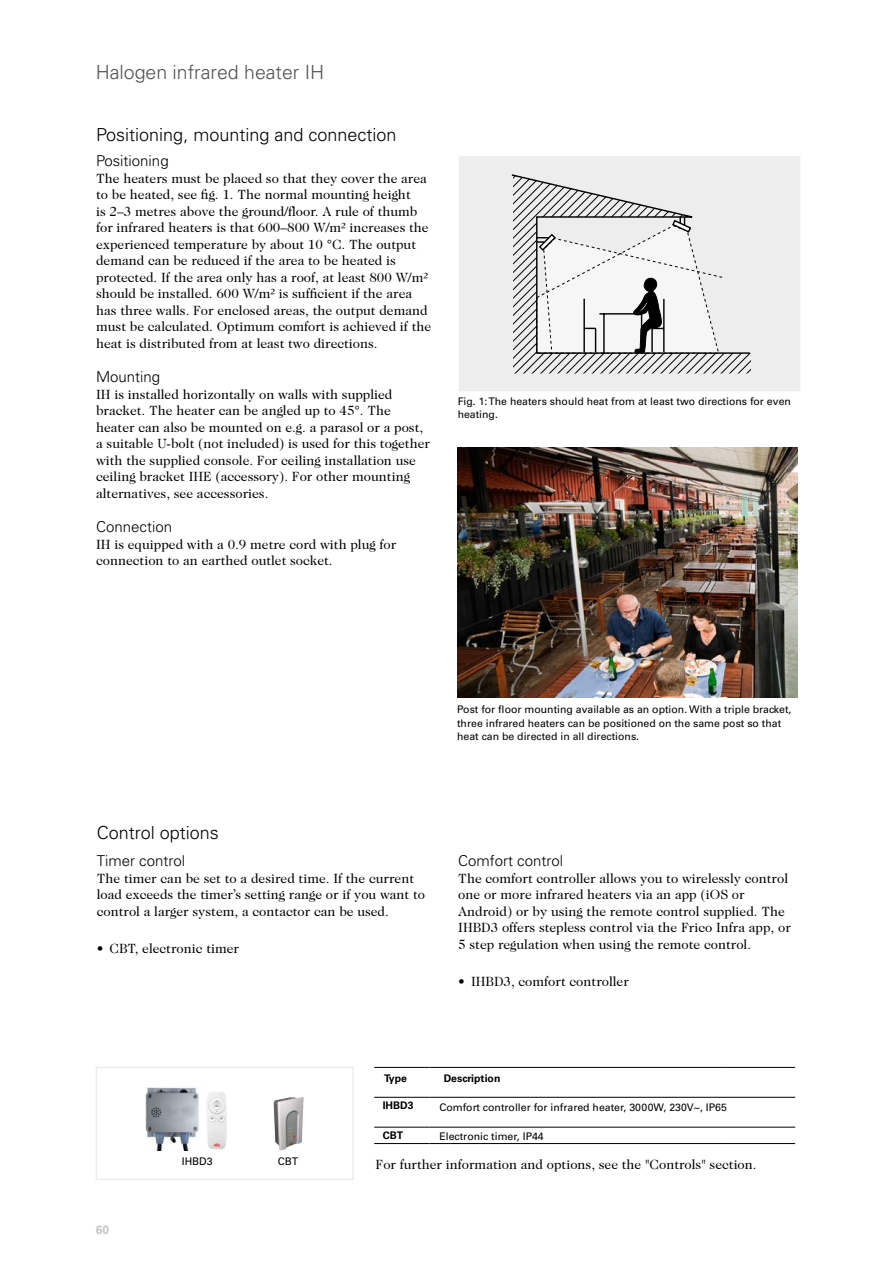
<style>
.page{position:relative;width:893px;height:1263px;background:#fff}
.page>*{position:absolute;margin:0;border:0;box-sizing:border-box;transform-origin:0 0}
.t1{font:300 19.5px "Univers";color:#525251}
.t2{font:300 18px "Univers";color:#000}
.t3{font:300 15px "Univers";color:#000}
.t4{font:13.5px/16.5px "Caslon Two Twenty Four";color:#000}
.t5{font:700 12px "Univers";color:#c6c6c6}
.t6{font:10.5px/13.5px "Univers";color:#000}
.t7{font:700 10.5px "Univers";color:#000}
</style>
<div class="page">
<img style="left:458px;top:447px;width:339px;height:250px">
<div style="left:96px;top:1067px;width:258px;height:113px;border:2px solid #ededed"></div>
<img style="left:145px;top:1087px;width:54px;height:63px">
<img style="left:207px;top:1092px;width:20px;height:58px">
<img style="left:277px;top:1097px;width:26px;height:3px">
<hr style="left:429px;top:1067px;width:294px;height:1px;background:#000">
<hr style="left:723px;top:1067px;width:72px;height:1px;background:#000">
<hr style="left:374px;top:1067px;width:55px;height:1px;background:#000">
<hr style="left:374px;top:1097px;width:55px;height:1px;background:#000">
<hr style="left:429px;top:1097px;width:294px;height:1px;background:#000">
<hr style="left:723px;top:1097px;width:72px;height:1px;background:#000">
<hr style="left:374px;top:1127px;width:55px;height:1px;background:#000">
<hr style="left:429px;top:1127px;width:294px;height:1px;background:#000">
<hr style="left:723px;top:1127px;width:72px;height:1px;background:#000">
<hr style="left:374px;top:1143px;width:55px;height:1px;background:#000">
<hr style="left:429px;top:1143px;width:294px;height:1px;background:#000">
<hr style="left:723px;top:1143px;width:72px;height:1px;background:#000">
<div style="left:459px;top:156px;width:341px;height:235px;background:#ededed"></div>
<svg style="left:513px;top:360px;width:238px;height:13px"></svg>
<svg style="left:512px;top:174px;width:239px;height:186px"></svg>
<h1 class="t1" style="left:96px;top:61px;width:230px">Halogen infrared heater IH</h1>
<h2 class="t2" style="left:96px;top:124px;width:302px">Positioning, mounting and connection</h2>
<p class="t3" style="left:96px;top:152px;width:74px">Positioning</p>
<p class="t4" style="left:96px;top:170px;width:337px">The heaters must be placed so that they cover the area to be heated, see fig. 1. The normal mounting height<br>is 2–3 metres above the ground/floor. A rule of thumb for infrared heaters is that 600–800 W/m² increases the experienced temperature by about 10 °C. The output demand can be reduced if the area to be heated is protected. If the area only has a roof, at least 800 W/m² should be installed. 600 W/m² is sufficient if the area has three walls. For enclosed areas, the output demand must be calculated. Optimum comfort is achieved if the heat is distributed from at least two directions.</p>
<p class="t3" style="left:96px;top:368px;width:66px">Mounting</p>
<p class="t4" style="left:96px;top:386px;width:335px">IH is installed horizontally on walls with supplied bracket. The heater can be angled up to 45°. The heater can also be mounted on e.g. a parasol or a post, a suitable U-bolt (not included) is used for this together with the supplied console. For ceiling installation use ceiling bracket IHE (accessory). For other mounting alternatives, see accessories.</p>
<p class="t3" style="left:96px;top:518px;width:77px">Connection</p>
<p class="t4" style="left:96px;top:536px;width:302px">IH is equipped with a 0.9 metre cord with plug for connection to an earthed outlet socket.</p>
<p class="t6" style="left:458px;top:394px;width:335px">Fig. 1: The heaters should heat from at least two directions for even heating.</p>
<p class="t6" style="left:457px;top:703px;width:336px">Post for floor mounting available as an option. With a triple bracket, three infrared heaters can be positioned on the same post so that heat can be directed in all directions.</p>
<h2 class="t2" style="left:97px;top:822px;width:124px">Control options</h2>
<p class="t3" style="left:97px;top:852px;width:90px">Timer control</p>
<p class="t4" style="left:97px;top:870px;width:330px">The timer can be set to a desired time. If the current load exceeds the timer’s setting range or if you want to control a larger system, a contactor can be used.</p>
<p class="t4" style="left:97px;top:940px;width:144px">• CBT, electronic timer</p>
<p class="t3" style="left:458px;top:852px;width:106px">Comfort control</p>
<p class="t4" style="left:458px;top:870px;width:334px">The comfort controller allows you to wirelessly control one or more infrared heaters via an app (iOS or Android) or by using the remote control supplied. The IHBD3 offers stepless control via the Frico Infra app, or 5 step regulation when using the remote control.</p>
<p class="t4" style="left:458px;top:973px;width:172px">• IHBD3, comfort controller</p>
<p class="t7" style="left:384px;top:1072px;width:24px">Type</p>
<p class="t7" style="left:444px;top:1072px;width:58px">Description</p>
<p class="t5" style="left:96px;top:1222px;width:15px">60</p>
<p class="t6" style="left:182px;top:1155px;width:32px">IHBD3</p>
<p class="t6" style="left:278px;top:1155px;width:22px">CBT</p>
<p class="t7" style="left:383px;top:1099px;width:32px">IHBD3</p>
<p class="t7" style="left:383px;top:1129px;width:22px">CBT</p>
<p class="t6" style="left:439px;top:1100px;width:289px">Comfort controller for infrared heater, 3000W, 230V~, IP65</p>
<p class="t6" style="left:439px;top:1129px;width:106px">Electronic timer, IP44</p>
<p class="t4" style="left:376px;top:1156px;width:383px">For further information and options, see the "Controls" section.</p>
</div>
